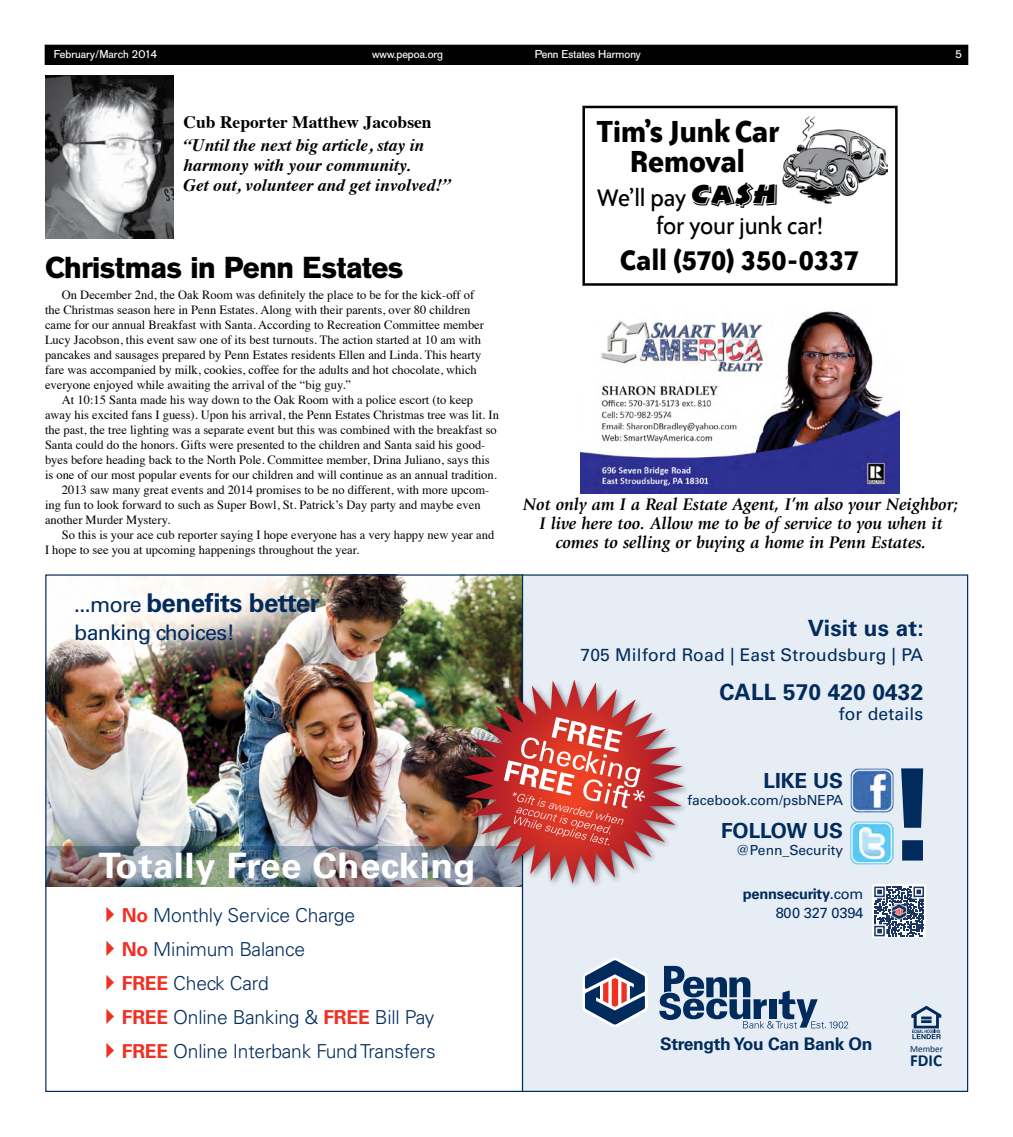
<style>
.page{position:relative;width:1013px;height:1137px;background:#fff}
.page>*{position:absolute;margin:0;border:0;box-sizing:border-box;transform-origin:0 0}
.t1{font:700 35px "Univers";letter-spacing:.01em;color:#fff;scale:1.05 1}
.t2{font:700 35px/30px "Bailey Sans ITC";letter-spacing:-.035em;color:#000;text-align:center}
.t3{font:700 32.5px "Bailey Sans ITC";letter-spacing:-.045em;color:#000}
.t4{font:700 30px "AG Old Face";letter-spacing:-.015em;color:#000}
.t5{font:27.5px/27.5px "Bailey Sans ITC";letter-spacing:-.03em;color:#000}
.t6{font:700 25.88px "Univers";letter-spacing:-.02em;color:#002b5c}
.t7{font:700 22.5px "Univers";letter-spacing:.01em;color:#002b5c}
.t8{font:21.38px "Univers";letter-spacing:-.03em;color:#002b5c}
.t9{font:700 20.75px "Univers";color:#002b5c}
.t10{font:300 19.25px "Univers";letter-spacing:-.01em;color:#002b5c}
.t11{font:italic 700 17.5px/18.8px "Giovanni";color:#000;text-align:center}
.t12{font:italic 700 17.5px/20px "Times";color:#000}
.t13{font:17.5px "Univers";letter-spacing:.01em;color:#002b5c}
.t14{font:700 17.5px "Times";color:#000}
.t15{font:700 17.25px "Univers";letter-spacing:-.02em;color:#002b5c}
.t16{font:700 16.88px "Calibri";color:#002b5c}
.t17{font:14.62px/19.5px "Univers";letter-spacing:-.015em;color:#002b5c;text-align:right}
.t18{font:13.88px "Univers";color:#002b5c}
.t19{font:12.5px/15px "Times";color:#000}
.t20{font:11.25px "AG Old Face";color:#fff}
.t21{font:9.38px "Calibri";color:#002b5c}
.s1{font-weight:400;font-size:21.38px}
.s2{color:#ee3124}
.s3{font-weight:700;color:#ee3124}
.s4{font-family:"Bertram LET";font-size:32.5px}
.s5{font-weight:700}
</style>
<div class="page">
<div style="left:45px;top:45px;width:922px;height:19px;background:#000"></div>
<div style="left:45px;top:45px;width:923px;height:20px;border:1px solid #000"></div>
<img style="left:45px;top:76px;width:129px;height:162px">
<img style="left:580px;top:311px;width:319px;height:183px">
<div style="left:522px;top:575px;width:445px;height:516px;background:#e7edf5"></div>
<svg style="left:911px;top:1006px;width:30px;height:33px"></svg>
<svg style="left:901px;top:768px;width:22px;height:92px"></svg>
<img style="left:850px;top:768px;width:43px;height:44px">
<img style="left:850px;top:821px;width:43px;height:43px">
<svg style="left:582px;top:958px;width:65px;height:69px"></svg>
<svg style="left:659px;top:966px;width:189px;height:62px"></svg>
<img style="left:47px;top:576px;width:475px;height:270px">
<img style="left:47px;top:846px;width:387px;height:40px">
<hr style="left:522px;top:574px;width:1px;height:518px;background:#002b5c">
<img style="left:434px;top:651px;width:252px;height:268px">
<img style="left:462px;top:679px;width:222px;height:205px">
<svg style="left:872px;top:885px;width:53px;height:53px"></svg>
<div style="left:873px;top:886px;width:12px;height:12px;border:1px solid #fff"></div>
<div style="left:912px;top:885px;width:13px;height:14px;border:2px solid #fff"></div>
<div style="left:872px;top:924px;width:14px;height:14px;border:2px solid #fff"></div>
<svg style="left:874px;top:886px;width:50px;height:50px;background:#70809d"></svg>
<img style="left:891px;top:904px;width:15px;height:15px">
<div style="left:582px;top:106px;width:315px;height:180px;border:2px solid #000"></div>
<img style="left:783px;top:116px;width:104px;height:87px">
<p class="t20" style="left:54px;top:47px;width:105px">February/March 2014</p>
<p class="t20" style="left:372px;top:47px;width:73px">www.pepoa.org</p>
<p class="t20" style="left:534px;top:47px;width:108px">Penn Estates Harmony</p>
<p class="t20" style="left:955px;top:48px;width:9px">5</p>
<h3 class="t14" style="left:183px;top:105px;width:250px">Cub Reporter Matthew Jacobsen</h3>
<h3 class="t12" style="left:183px;top:134px;width:269px">“Until the next big article, stay in harmony with your community.<br>Get out, volunteer and get involved!”</h3>
<h3 class="t4" style="left:45px;top:250px;width:360px">Christmas in Penn Estates</h3>
<p class="t19" style="left:45px;top:286px;width:440px;text-indent:17px">On December 2nd, the Oak Room was definitely the place to be for the kick-off of the Christmas season here in Penn Estates. Along with their parents, over 80 children came for our annual Breakfast with Santa. According to Recreation Committee member Lucy Jacobson, this event saw one of its best turnouts. The action started at 10 am with pancakes and sausages prepared by Penn Estates residents Ellen and Linda. This hearty fare was accompanied by milk, cookies, coffee for the adults and hot chocolate, which everyone enjoyed while awaiting the arrival of the “big guy.”</p>
<p class="t19" style="left:62px;top:391px;width:413px">At 10:15 Santa made his way down to the Oak Room with a police escort (to keep</p>
<p class="t19" style="left:45px;top:406px;width:455px">away his excited fans I guess). Upon his arrival, the Penn Estates Christmas tree was lit. In</p>
<p class="t19" style="left:45px;top:421px;width:453px">the past, the tree lighting was a separate event but this was combined with the breakfast so</p>
<p class="t19" style="left:45px;top:436px;width:442px">Santa could do the honors. Gifts were presented to the children and Santa said his good-</p>
<p class="t19" style="left:45px;top:451px;width:446px">byes before heading back to the North Pole. Committee member, Drina Juliano, says this</p>
<p class="t19" style="left:45px;top:466px;width:453px">is one of our most popular events for our children and will continue as an annual tradition.</p>
<p class="t19" style="left:62px;top:481px;width:429px">2013 saw many great events and 2014 promises to be no different, with more upcom-</p>
<p class="t19" style="left:45px;top:496px;width:437px">ing fun to look forward to such as Super Bowl, St. Patrick’s Day party and maybe even</p>
<p class="t19" style="left:45px;top:511px;width:127px">another Murder Mystery.</p>
<p class="t19" style="left:62px;top:526px;width:434px">So this is your ace cub reporter saying I hope everyone has a very happy new year and</p>
<p class="t19" style="left:45px;top:541px;width:316px">I hope to see you at upcoming happenings throughout the year.</p>
<h3 class="t6" style="left:74px;top:588px;width:247px"><span class="s1">...more</span> benefits better</h3>
<h3 class="t8" style="left:74px;top:620px;width:162px">banking choices!</h3>
<h1 class="t1" style="left:98px;top:845px;width:361px">Totally Free Checking</h1>
<h3 class="t10" style="left:98px;top:903px;width:259px"><span class="s2">✔</span><span class="s3">No</span> Monthly Service Charge</h3>
<h3 class="t10" style="left:98px;top:937px;width:209px"><span class="s2">✔</span><span class="s3">No</span> Minimum Balance</h3>
<h3 class="t10" style="left:98px;top:971px;width:173px"><span class="s2">✔</span><span class="s3">FREE</span> Check Card</h3>
<h3 class="t10" style="left:98px;top:1005px;width:338px"><span class="s2">✔</span><span class="s3">FREE</span> Online Banking &amp; <span class="s3">FREE</span> Bill Pay</h3>
<h3 class="t10" style="left:98px;top:1039px;width:339px"><span class="s2">✔</span><span class="s3">FREE</span> Online Interbank Fund Transfers</h3>
<h1 class="t2" style="left:596px;top:116px;width:184px">Tim’s Junk Car<br>Removal</h1>
<h3 class="t5" style="left:656px;top:184px;width:169px;text-indent:-60px">We’ll pay <span class="s4">CA$H<br></span>for your junk car!</h3>
<h2 class="t3" style="left:620px;top:242px;width:241px">Call (570) 350-0337</h2>
<h3 class="t11" style="left:523px;top:496px;width:437px">Not only am I a Real Estate Agent, I’m also your Neighbor;<br>I live here too. Allow me to be of service to you when it comes to selling or buying a home in Penn Estates.</h3>
<h3 class="t7" style="left:807px;top:615px;width:117px">Visit us at:</h3>
<h3 class="t13" style="left:580px;top:644px;width:344px">705 Milford Road | East Stroudsburg | PA</h3>
<h3 class="t7" style="left:719px;top:679px;width:205px">CALL 570 420 0432</h3>
<h3 class="t13" style="left:838px;top:703px;width:86px">for details</h3>
<h3 class="t9" style="left:763px;top:768px;width:81px">LIKE US</h3>
<p class="t18" style="left:687px;top:791px;width:157px">facebook.com/psbNEPA</p>
<h3 class="t9" style="left:721px;top:819px;width:124px">FOLLOW US</h3>
<p class="t18" style="left:736px;top:842px;width:109px">@Penn_Security</p>
<p class="t17" style="left:742px;top:884px;width:122px"><span class="s5">pennsecurity</span>.com<br>800 327 0394</p>
<h3 class="t15" style="left:660px;top:1034px;width:214px">Strength You Can Bank On</h3>
<p class="t21" style="left:910px;top:1043px;width:35px">Member</p>
<h3 class="t16" style="left:910px;top:1050px;width:33px">FDIC</h3>
</div>
